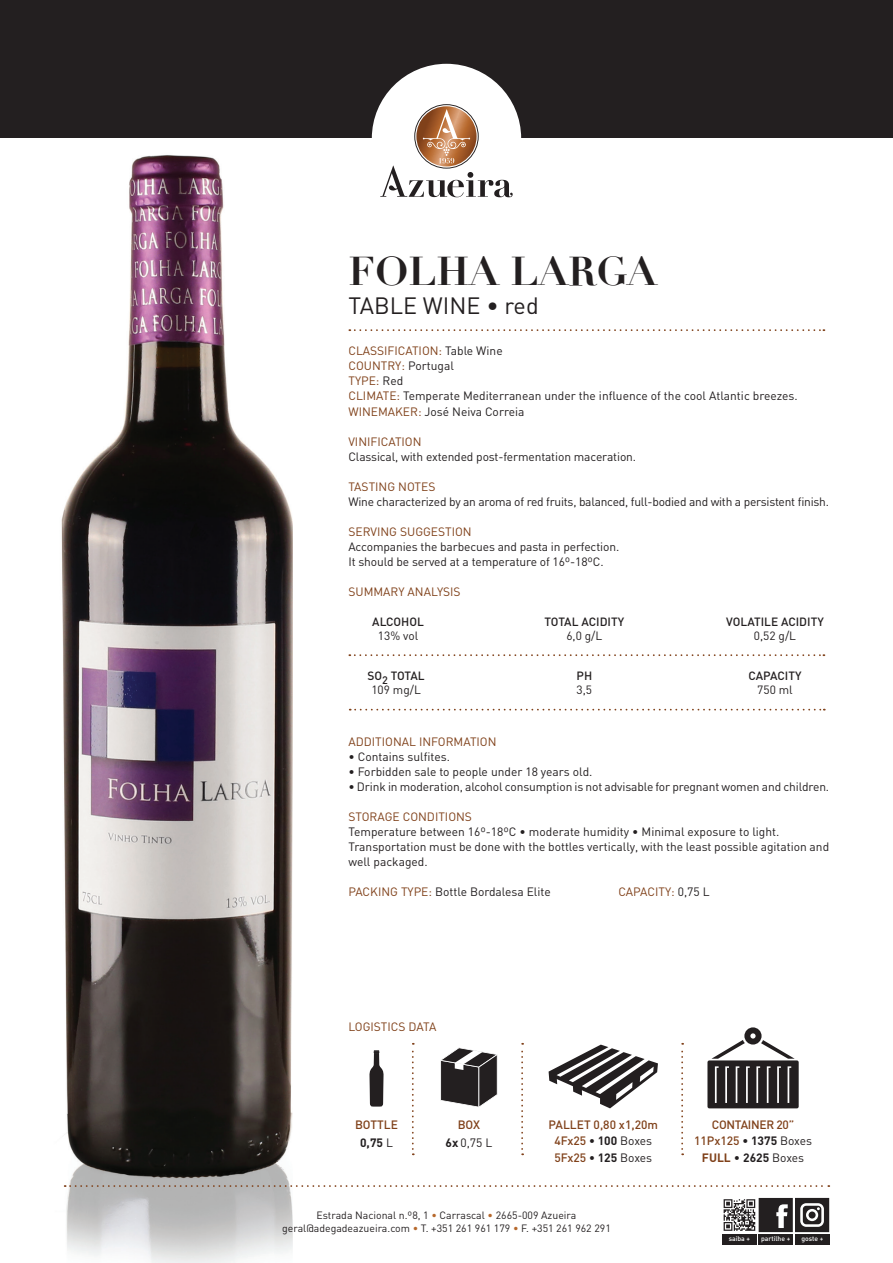
<style>
.page{position:relative;width:893px;height:1263px;background:#fff}
.page>*{position:absolute;margin:0;border:0;box-sizing:border-box;transform-origin:0 0}
.t1{font:700 39.3px "Didot";color:#231f20}
.t2{font:23.4px "DIN";color:#231f20}
.t3{font:12px/15px "DIN";letter-spacing:-.01em;color:#231f20}
.t4{font:12px "DIN";color:#80411a}
.t5{font:500 12px "DIN";color:#80411a}
.t6{font:500 12px "DIN";letter-spacing:-.025em;color:#80411a}
.t7{font:700 12px "DIN";color:#231f20}
.t8{font:500 11.85px "DIN";color:#231f20}
.t9{font:11.85px "DIN";color:#231f20}
.t10{font:10.5px "DIN";color:#231f20}
.t11{font:500 6.75px "DIN";color:#fff}
.s1{color:#231f20}
.s2{color:#80411a}
.s3{font-weight:400}
.s4{font-weight:700}
.s5{font-weight:700;color:#231f20}
.s6{font-weight:400;color:#231f20}
.s7{color:#b6682c}
.s8{font-weight:700;color:#80411a}
</style>
<div class="page">
<img style="left:61px;top:155px;width:231px;height:1108px">
<svg style="left:349px;top:329px;width:475px;height:2px"></svg>
<svg style="left:349px;top:654px;width:475px;height:2px"></svg>
<svg style="left:350px;top:709px;width:475px;height:1px"></svg>
<div style="left:0;top:0;width:893px;height:138px;background:#231f20"></div>
<div style="left:372px;top:64px;width:149px;height:149px;background:#fff;border-radius:50%"></div>
<svg style="left:380px;top:104px;width:133px;height:93px"></svg>
<svg style="left:65px;top:1185px;width:764px;height:2px"></svg>
<svg style="left:412px;top:1043px;width:2px;height:112px"></svg>
<svg style="left:681px;top:1043px;width:2px;height:112px"></svg>
<svg style="left:521px;top:1043px;width:2px;height:112px"></svg>
<svg style="left:369px;top:1050px;width:15px;height:57px"></svg>
<svg style="left:440px;top:1047px;width:58px;height:60px"></svg>
<svg style="left:549px;top:1044px;width:109px;height:64px"></svg>
<svg style="left:707px;top:1027px;width:92px;height:81px"></svg>
<svg style="left:723px;top:1199px;width:1px;height:32px"></svg>
<div style="left:722px;top:1234px;width:34px;height:10px;background:#231f20"></div>
<div style="left:759px;top:1234px;width:34px;height:10px;background:#231f20"></div>
<div style="left:795px;top:1234px;width:34px;height:10px;background:#231f20"></div>
<svg style="left:724px;top:1198px;width:105px;height:34px"></svg>
<p class="t1" style="left:348px;top:246px;width:310px">FOLHA LARGA</p>
<p class="t2" style="left:348px;top:291px;width:192px">TABLE WINE • red</p>
<p class="t4" style="left:348px;top:344px;width:156px">CLASSIFICATION: <span class="s1">Table Wine</span></p>
<p class="t4" style="left:348px;top:359px;width:107px">COUNTRY: <span class="s1">Portugal</span></p>
<p class="t4" style="left:348px;top:374px;width:56px">TYPE: <span class="s1">Red</span></p>
<p class="t3" style="left:348px;top:388px;width:451px"><span class="s2">CLIMATE:</span> Temperate Mediterranean under the influence of the cool Atlantic breezes.</p>
<p class="t3" style="left:348px;top:403px;width:177px"><span class="s2">WINEMAKER:</span> José Neiva Correia</p>
<p class="t4" style="left:348px;top:434px;width:75px">VINIFICATION</p>
<p class="t3" style="left:348px;top:448px;width:289px">Classical, with extended post-fermentation maceration.</p>
<p class="t4" style="left:348px;top:479px;width:88px">TASTING NOTES</p>
<p class="t3" style="left:348px;top:493px;width:482px">Wine characterized by an aroma of red fruits, balanced, full-bodied and with a persistent finish.</p>
<p class="t4" style="left:348px;top:524px;width:125px">SERVING SUGGESTION</p>
<p class="t3" style="left:348px;top:538px;width:272px">Accompanies the barbecues and pasta in perfection.</p>
<p class="t3" style="left:348px;top:553px;width:257px">It should be served at a temperature of 16º-18ºC.</p>
<p class="t4" style="left:348px;top:584px;width:114px">SUMMARY ANALYSIS</p>
<p class="t8" style="left:372px;top:614px;width:53px">ALCOHOL</p>
<p class="t9" style="left:378px;top:628px;width:42px">13% vol</p>
<p class="t8" style="left:367px;top:668px;width:59px">SO<sub>2</sub> TOTAL</p>
<p class="t9" style="left:371px;top:683px;width:51px">109 mg/L</p>
<p class="t8" style="left:544px;top:614px;width:81px">TOTAL ACIDITY</p>
<p class="t9" style="left:566px;top:628px;width:37px">6,0 g/L</p>
<p class="t8" style="left:576px;top:668px;width:17px">PH</p>
<p class="t9" style="left:577px;top:683px;width:17px">3,5</p>
<p class="t8" style="left:726px;top:614px;width:99px">VOLATILE ACIDITY</p>
<p class="t9" style="left:754px;top:628px;width:44px">0,52 g/L</p>
<p class="t8" style="left:748px;top:668px;width:55px">CAPACITY</p>
<p class="t9" style="left:757px;top:683px;width:37px">750 ml</p>
<p class="t4" style="left:348px;top:734px;width:150px">ADDITIONAL INFORMATION</p>
<p class="t3" style="left:348px;top:748px;width:103px">• Contains sulfites.</p>
<p class="t3" style="left:348px;top:763px;width:245px">• Forbidden sale to people under 18 years old.</p>
<p class="t3" style="left:348px;top:778px;width:482px">• Drink in moderation, alcohol consumption is not advisable for pregnant women and children.</p>
<p class="t4" style="left:348px;top:809px;width:125px">STORAGE CONDITIONS</p>
<p class="t3" style="left:348px;top:823px;width:432px">Temperature between 16º-18ºC • moderate humidity • Minimal exposure to light.</p>
<p class="t3" style="left:348px;top:838px;width:482px">Transportation must be done with the bottles vertically, with the least possible agitation and well packaged.</p>
<p class="t3" style="left:348px;top:883px;width:204px"><span class="s2">PACKING TYPE:</span> Bottle Bordalesa Elite</p>
<p class="t4" style="left:618px;top:884px;width:93px">CAPACITY: <span class="s1">0,75 L</span></p>
<p class="t4" style="left:348px;top:1019px;width:89px">LOGISTICS DATA</p>
<p class="t5" style="left:355px;top:1117px;width:45px">BOTTLE</p>
<p class="t7" style="left:360px;top:1135px;width:34px">0,75 <span class="s3">L</span></p>
<p class="t5" style="left:458px;top:1117px;width:24px">BOX</p>
<p class="t3" style="left:446px;top:1135px;width:48px"><span class="s4">6x</span> 0,75 L</p>
<p class="t5" style="left:549px;top:1117px;width:111px">PALLET 0,80 x1,20m</p>
<p class="t5" style="left:554px;top:1133px;width:99px">4Fx25 <span class="s5">• 100</span> <span class="s6">Boxes</span></p>
<p class="t5" style="left:554px;top:1150px;width:99px">5Fx25 <span class="s5">• 125</span> <span class="s6">Boxes</span></p>
<p class="t10" style="left:317px;top:1208px;width:261px">Estrada Nacional n.º8, 1 <span class="s7">•</span> Carrascal <span class="s7">•</span> 2665-009 Azueira</p>
<p class="t10" style="left:282px;top:1222px;width:330px">geral@adegadeazueira.com <span class="s7">•</span> T. +351 261 961 179 <span class="s7">•</span> F. +351 261 962 291</p>
<p class="t6" style="left:712px;top:1117px;width:84px">CONTAINER 20”</p>
<p class="t5" style="left:694px;top:1133px;width:120px">11Px125 <span class="s5">• 1375</span> <span class="s6">Boxes</span></p>
<p class="t3" style="left:702px;top:1150px;width:104px"><span class="s8">FULL</span> • <span class="s4">2625</span> Boxes</p>
<p class="t11" style="left:729px;top:1234px;width:23px">saiba +</p>
<p class="t11" style="left:761px;top:1234px;width:31px">partilhe +</p>
<p class="t11" style="left:801px;top:1234px;width:23px">goste +</p>
</div>
